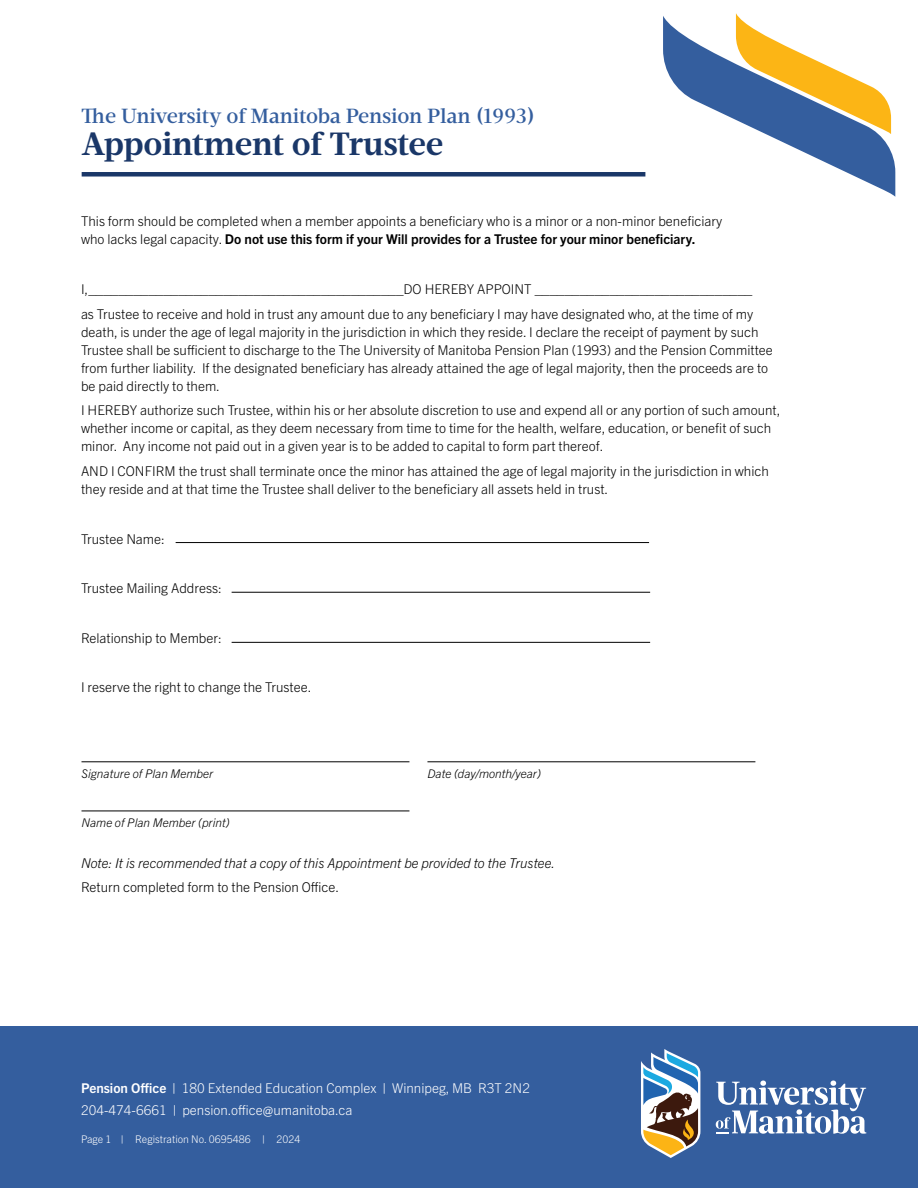
<style>
.page{position:relative;width:918px;height:1188px;background:#fff}
.page>*{position:absolute;margin:0;border:0;box-sizing:border-box;transform-origin:0 0}
.t1{font:700 33px "Velino Text";letter-spacing:-.01em;color:#1a3768}
.t2{font:500 21px "Velino Text";letter-spacing:-.01em;color:#345e9e}
.t3{font:300 13.5px/18px "Trade Gothic Next LT Pro";color:#000}
.t4{font:300 13.5px/21.8px "Trade Gothic Next LT Pro";color:#fff}
.t5{font:italic 300 13.5px "Trade Gothic Next LT Pro";color:#000}
.t6{font:italic 300 12px "Trade Gothic Next LT Pro";color:#000}
.t7{font:300 10.5px "Trade Gothic Next LT Pro";color:#fff}
.s1{font-weight:700}
</style>
<div class="page">
<div style="left:0;top:1026px;width:918px;height:162px;background:#345e9e"></div>
<svg style="left:716px;top:1081px;width:150px;height:53px"></svg>
<svg style="left:641px;top:1049px;width:59px;height:109px"></svg>
<svg style="left:663px;top:13px;width:232px;height:184px"></svg>
<hr style="left:81px;top:762px;width:328px;height:1px;background:#000">
<hr style="left:427px;top:762px;width:328px;height:1px;background:#000">
<hr style="left:81px;top:811px;width:328px;height:1px;background:#000">
<hr style="left:176px;top:542px;width:473px;height:1px;background:#000">
<hr style="left:232px;top:592px;width:418px;height:1px;background:#000">
<hr style="left:232px;top:642px;width:418px;height:1px;background:#000">
<div style="left:82px;top:172px;width:563px;height:5px;background:#1a3768"></div>
<p class="t2" style="left:82px;top:103px;width:455px">The University of Manitoba Pension Plan (1993)</p>
<p class="t1" style="left:82px;top:123px;width:363px">Appointment of Trustee</p>
<p class="t3" style="left:81px;top:212px;width:643px">This form should be completed when a member appoints a beneficiary who is a minor or a non-minor beneficiary who lacks legal capacity. <span class="s1">Do not use this form if your Will provides for a Trustee for your minor beneficiary.</span></p>
<p class="t3" style="left:81px;top:279px;width:673px">I,__________________________________________DO HEREBY APPOINT _____________________________</p>
<p class="t3" style="left:81px;top:304px;width:693px">as Trustee to receive and hold in trust any amount due to any beneficiary I may have designated who, at the time of my death, is under the age of legal majority in the jurisdiction in which they reside. I declare the receipt of payment by such Trustee shall be sufficient to discharge to the The University of Manitoba Pension Plan (1993) and the Pension Committee from further liability. If the designated beneficiary has already attained the age of legal majority, then the proceeds are to be paid directly to them.</p>
<p class="t3" style="left:81px;top:401px;width:701px">I HEREBY authorize such Trustee, within his or her absolute discretion to use and expend all or any portion of such amount, whether income or capital, as they deem necessary from time to time for the health, welfare, education, or benefit of such minor. Any income not paid out in a given year is to be added to capital to form part thereof.</p>
<p class="t3" style="left:81px;top:461px;width:689px">AND I CONFIRM the trust shall terminate once the minor has attained the age of legal majority in the jurisdiction in which they reside and at that time the Trustee shall deliver to the beneficiary all assets held in trust.</p>
<p class="t3" style="left:81px;top:529px;width:85px">Trustee Name:</p>
<p class="t3" style="left:81px;top:578px;width:142px">Trustee Mailing Address:</p>
<p class="t3" style="left:81px;top:628px;width:142px">Relationship to Member:</p>
<p class="t3" style="left:81px;top:677px;width:232px">I reserve the right to change the Trustee.</p>
<p class="t6" style="left:81px;top:765px;width:133px">Signature of Plan Member</p>
<p class="t6" style="left:81px;top:814px;width:150px">Name of Plan Member (print)</p>
<p class="t6" style="left:427px;top:765px;width:115px">Date (day/month/year)</p>
<p class="t5" style="left:81px;top:853px;width:476px">Note: It is recommended that a copy of this Appointment be provided to the Trustee.</p>
<p class="t3" style="left:81px;top:878px;width:260px">Return completed form to the Pension Office.</p>
<p class="t4" style="left:81px;top:1077px;width:450px"><span class="s1">Pension Office</span> | 180 Extended Education Complex | Winnipeg, MB R3T 2N2<br>204-474-6661 | pension.office@umanitoba.ca</p>
<p class="t7" style="left:81px;top:1132px;width:221px">Page 1 | Registration No. 0695486 | 2024</p>
</div>
